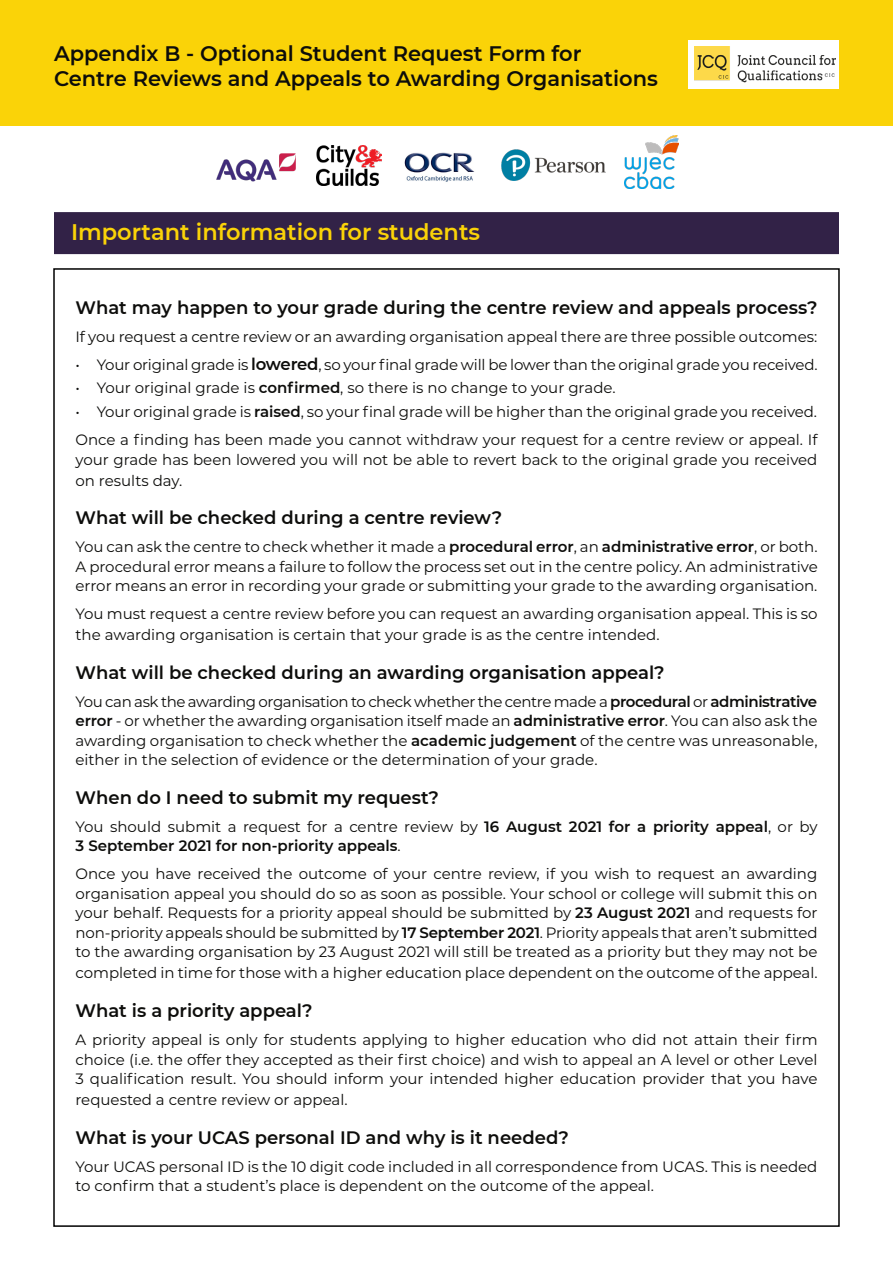
<style>
.page{position:relative;width:893px;height:1263px;background:#fff}
.page>*{position:absolute;margin:0;border:0;box-sizing:border-box;transform-origin:0 0}
.t1{font:600 22.5px "Montserrat";color:#fad308}
.t2{font:600 21px/25.2px "Montserrat";color:#0d0d0b}
.t3{font:600 18px "Montserrat";color:#0d0d0b}
.t4{font:15px/19.5px "Montserrat";color:#0d0d0b}
.t5{font:600 15px/19.5px "Montserrat";color:#0d0d0b}
.s1{font-weight:600;font-size:16.5px}
.s2{font-weight:600}
.s3{font-weight:400}
</style>
<div class="page">
<div style="left:0;top:0;width:893px;height:125px;background:#fad308"></div>
<div style="left:689px;top:41px;width:150px;height:48px;background:#fff"></div>
<img style="left:625px;top:135px;width:53px;height:54px">
<img style="left:501px;top:149px;width:104px;height:32px">
<img style="left:404px;top:152px;width:71px;height:30px">
<img style="left:216px;top:153px;width:80px;height:29px">
<img style="left:317px;top:145px;width:65px;height:40px">
<div style="left:54px;top:212px;width:785px;height:42px;background:#322247"></div>
<img style="left:695px;top:46px;width:140px;height:37px">
<h2 class="t2" style="left:54px;top:40px;width:605px">Appendix B - Optional Student Request Form for<br>Centre Reviews and Appeals to Awarding Organisations</h2>
<h1 class="t1" style="left:71px;top:216px;width:411px">Important information for students</h1>
<p class="t3" style="left:75px;top:294px;width:743px">What may happen to your grade during the centre review and appeals process?</p>
<p class="t4" style="left:75px;top:326px;width:743px">If you request a centre review or an awarding organisation appeal there are three possible outcomes:</p>
<p class="t4" style="left:75px;top:354px;width:744px">• Your original grade is <span class="s1">lowered</span>, so your final grade will be lower than the original grade you received.</p>
<p class="t4" style="left:75px;top:378px;width:542px">• Your original grade is <span class="s2">confirmed</span>, so there is no change to your grade.</p>
<p class="t4" style="left:75px;top:397px;width:743px;line-height:28px">• Your original grade is <span class="s2">raised</span>, so your final grade will be higher than the original grade you received.<br>Once a finding has been made you cannot withdraw your request for a centre review or appeal. If</p>
<p class="t4" style="left:75px;top:448px;width:743px;line-height:21px">your grade has been lowered you will not be able to revert back to the original grade you received on results day.</p>
<p class="t3" style="left:75px;top:505px;width:428px">What will be checked during a centre review?</p>
<p class="t4" style="left:75px;top:536px;width:744px;text-align:justify">You can ask the centre to check whether it made a <span class="s2">procedural error</span>, an <span class="s2">administrative error</span>, or both.<br>A procedural error means a failure to follow the process set out in the centre policy. An administrative error means an error in recording your grade or submitting your grade to the awarding organisation.</p>
<p class="t4" style="left:75px;top:603px;width:744px;line-height:21px">You must request a centre review before you can request an awarding organisation appeal. This is so the awarding organisation is certain that your grade is as the centre intended.</p>
<p class="t3" style="left:75px;top:660px;width:591px">What will be checked during an awarding organisation appeal?</p>
<p class="t4" style="left:75px;top:691px;width:744px;text-align:justify">You can ask the awarding organisation to check whether the centre made a <span class="s2">procedural</span> or <span class="s2">administrative error</span> - or whether the awarding organisation itself made an <span class="s2">administrative error</span>. You can also ask the awarding organisation to check whether the <span class="s2">academic judgement</span> of the centre was unreasonable, either in the selection of evidence or the determination of your grade.</p>
<p class="t3" style="left:75px;top:785px;width:365px">When do I need to submit my request?</p>
<p class="t5" style="left:75px;top:816px;width:744px"><span class="s3">You should submit a request for a centre review by</span> 16 August 2021 for a priority appeal<span class="s3">, or by<br></span>3 September 2021 for non-priority appeals<span class="s3">.</span></p>
<p class="t4" style="left:75px;top:864px;width:744px;text-align:justify">Once you have received the outcome of your centre review, if you wish to request an awarding organisation appeal you should do so as soon as possible. Your school or college will submit this on your behalf. Requests for a priority appeal should be submitted by <span class="s2">23 August 2021</span> and requests for non-priority appeals should be submitted by <span class="s2">17 September 2021</span>. Priority appeals that aren’t submitted to the awarding organisation by 23 August 2021 will still be treated as a priority but they may not be</p>
<p class="t4" style="left:75px;top:963px;width:744px">completed in time for those with a higher education place dependent on the outcome of the appeal.</p>
<p class="t3" style="left:75px;top:998px;width:239px">What is a priority appeal?</p>
<p class="t4" style="left:75px;top:1029px;width:744px;text-align:justify">A priority appeal is only for students applying to higher education who did not attain their firm choice (i.e. the offer they accepted as their first choice) and wish to appeal an A level or other Level 3 qualification result. You should inform your intended higher education provider that you have</p>
<p class="t4" style="left:75px;top:1089px;width:274px">requested a centre review or appeal.</p>
<p class="t3" style="left:75px;top:1124px;width:495px">What is your UCAS personal ID and why is it needed?</p>
<p class="t4" style="left:75px;top:1156px;width:743px">Your UCAS personal ID is the 10 digit code included in all correspondence from UCAS. This is needed to confirm that a student’s place is dependent on the outcome of the appeal.</p>
</div>
